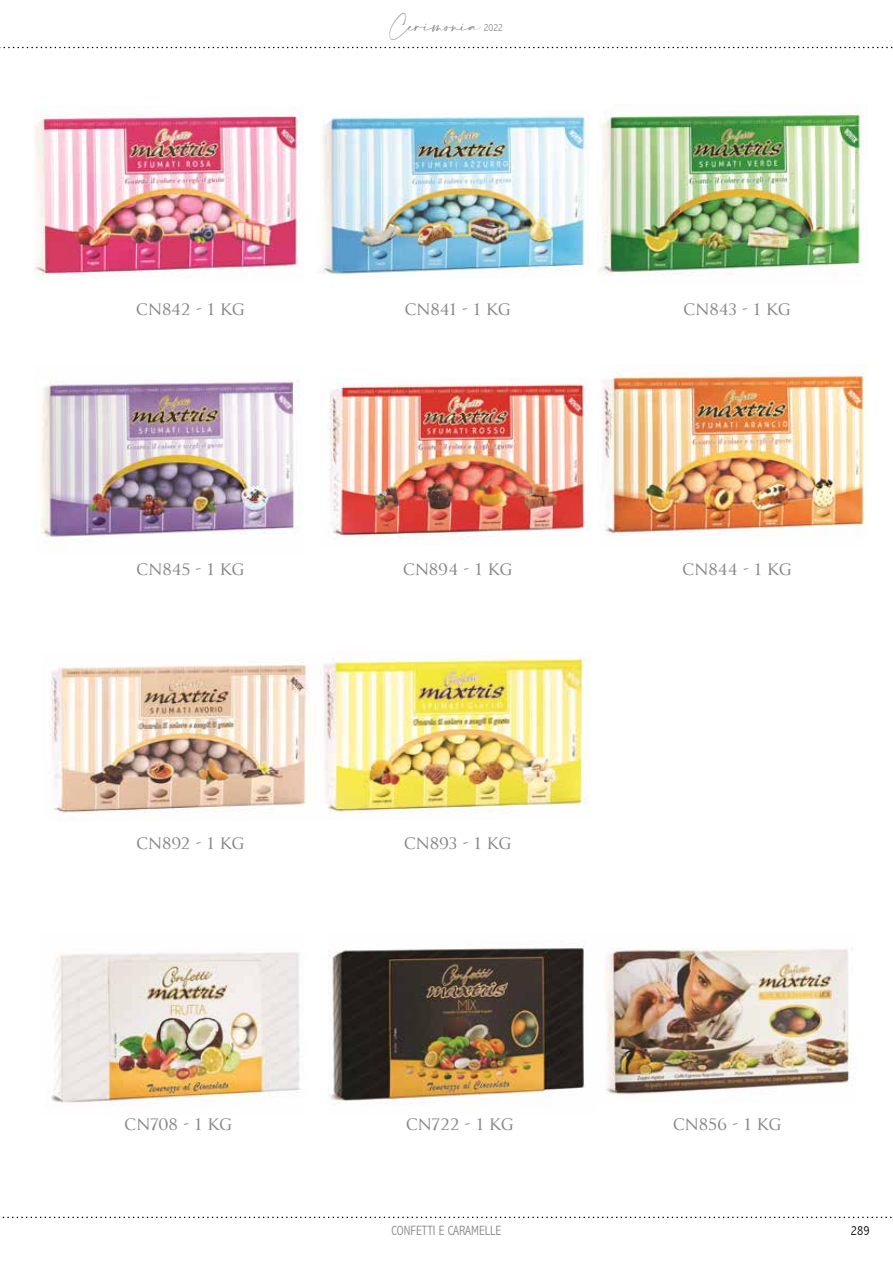
<style>
.page{position:relative;width:893px;height:1263px;background:#fff}
.page>*{position:absolute;margin:0;border:0;box-sizing:border-box;transform-origin:0 0}
.t1{font:500 16.5px "Goudy Trajan";color:#87888a}
.t2{font:300 condensed 13.5px "Abadi";color:#87888a}
.t3{font:13.5px "Amalfi Coast";color:#87888a}
.t4{font:300 condensed 13.5px "Abadi";color:#000}
.s1{font-family:"Abadi";font-weight:300;font-stretch:condensed;font-size:10.5px}
</style>
<div class="page">
<svg style="left:2px;top:1216px;width:890px;height:2px"></svg>
<svg style="left:0;top:47px;width:893px;height:1px"></svg>
<img style="left:34px;top:110px;width:267px;height:167px">
<img style="left:41px;top:379px;width:258px;height:163px">
<img style="left:50px;top:654px;width:541px;height:160px">
<img style="left:328px;top:945px;width:258px;height:160px">
<img style="left:322px;top:111px;width:267px;height:164px">
<img style="left:328px;top:378px;width:262px;height:161px">
<img style="left:605px;top:947px;width:248px;height:148px">
<img style="left:598px;top:104px;width:265px;height:172px">
<img style="left:602px;top:364px;width:265px;height:172px">
<img style="left:51px;top:952px;width:249px;height:154px">
<p class="t3" style="left:390px;top:18px;width:115px">Cerimonia <span class="s1">2022</span></p>
<p class="t1" style="left:136px;top:299px;width:111px">CN842 - 1 KG</p>
<p class="t1" style="left:405px;top:299px;width:108px">CN841 - 1 KG</p>
<p class="t1" style="left:683px;top:299px;width:109px">CN843 - 1 KG</p>
<p class="t1" style="left:137px;top:560px;width:110px">CN845 - 1 KG</p>
<p class="t1" style="left:403px;top:560px;width:111px">CN894 - 1 KG</p>
<p class="t1" style="left:683px;top:560px;width:111px">CN844 - 1 KG</p>
<p class="t1" style="left:136px;top:834px;width:110px">CN892 - 1 KG</p>
<p class="t1" style="left:404px;top:834px;width:109px">CN893 - 1 KG</p>
<p class="t1" style="left:125px;top:1114px;width:109px">CN708 - 1 KG</p>
<p class="t1" style="left:406px;top:1114px;width:110px">CN722 - 1 KG</p>
<p class="t1" style="left:673px;top:1114px;width:110px">CN856 - 1 KG</p>
<p class="t2" style="left:391px;top:1222px;width:112px">CONFETTI E CARAMELLE</p>
<p class="t4" style="left:851px;top:1222px;width:20px">289</p>
</div>
